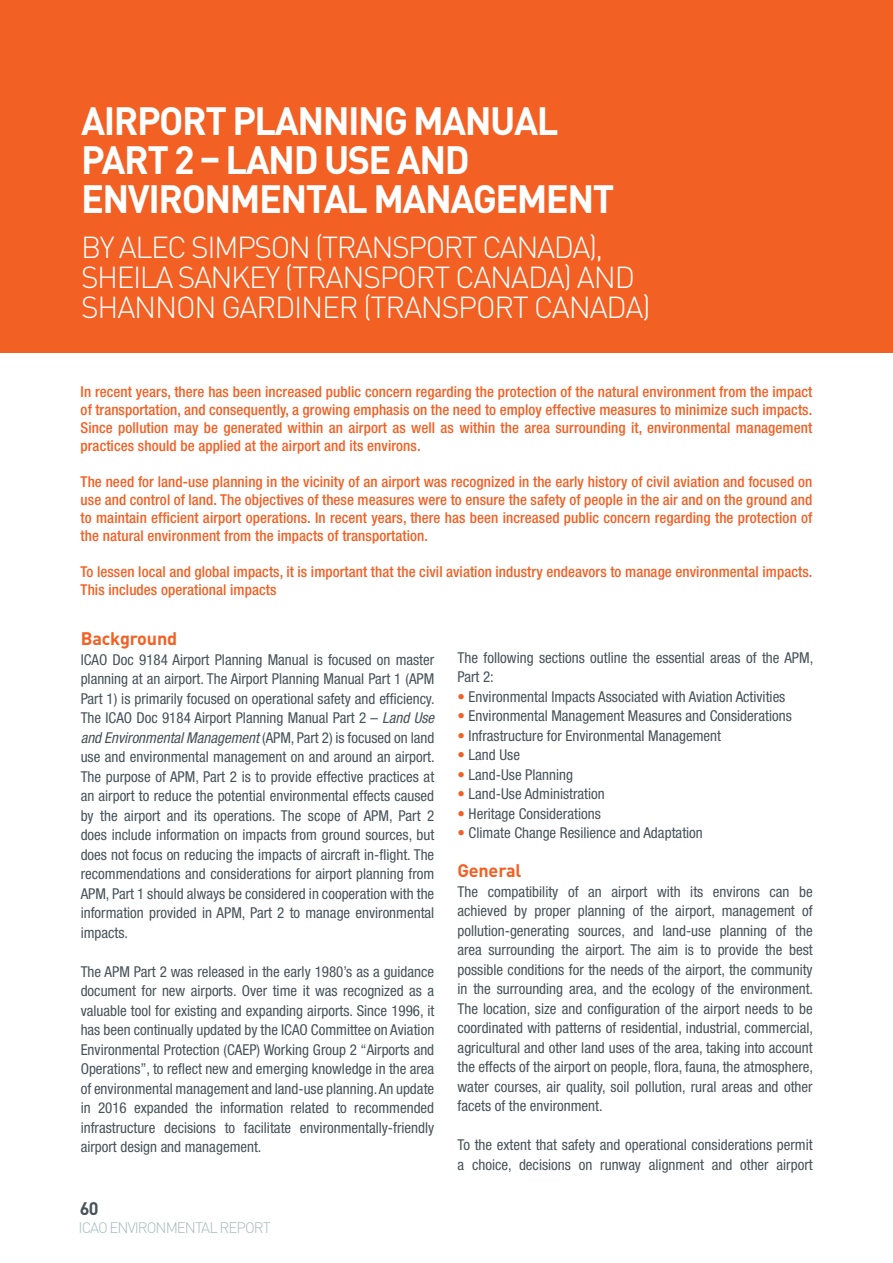
<style>
.page{position:relative;width:893px;height:1263px;background:#fff}
.page>*{position:absolute;margin:0;border:0;box-sizing:border-box;transform-origin:0 0}
.t1{font:700 39px/39px "DIN Pro";letter-spacing:-.04em;color:#fff}
.t2{font:300 30px/30px "DIN Pro";letter-spacing:-.05em;color:#fff}
.t3{font:700 18px "DIN Pro";letter-spacing:-.01em;color:#f26024}
.t4{font:700 18px "DIN Pro";color:#475359}
.t5{font:condensed 15px/19.5px "Helvetica Neue";color:#475359;text-align:justify}
.t6{font:500 condensed 15px/18px "Helvetica Neue";letter-spacing:.005em;color:#f26024;text-align:justify}
.t7{font:300 15px "DIN Pro";letter-spacing:-.065em;color:#a8babb}
.s1{font-style:italic}
.s2{color:#f26024}
</style>
<div class="page">
<div style="left:0;top:0;width:893px;height:352px;background:#f26024"></div>
<h1 class="t1" style="left:81px;top:100px;width:535px">AIRPORT PLANNING MANUAL<br>PART 2 – LAND USE AND<br>ENVIRONMENTAL MANAGEMENT</h1>
<h2 class="t2" style="left:81px;top:231px;width:571px">BY ALEC SIMPSON (TRANSPORT CANADA),<br>SHEILA SANKEY (TRANSPORT CANADA) AND<br>SHANNON GARDINER (TRANSPORT CANADA)</h2>
<p class="t6" style="left:81px;top:383px;width:733px">In recent years, there has been increased public concern regarding the protection of the natural environment from the impact of transportation, and consequently, a growing emphasis on the need to employ effective measures to minimize such impacts.<br>Since pollution may be generated within an airport as well as within the area surrounding it, environmental management practices should be applied at the airport and its environs.</p>
<p class="t6" style="left:81px;top:473px;width:733px">The need for land-use planning in the vicinity of an airport was recognized in the early history of civil aviation and focused on use and control of land. The objectives of these measures were to ensure the safety of people in the air and on the ground and to maintain efficient airport operations. In recent years, there has been increased public concern regarding the protection of the natural environment from the impacts of transportation.</p>
<p class="t6" style="left:81px;top:563px;width:733px">To lessen local and global impacts, it is important that the civil aviation industry endeavors to manage environmental impacts.<br>This includes operational impacts</p>
<p class="t3" style="left:81px;top:626px;width:98px">Background</p>
<p class="t5" style="left:81px;top:650px;width:356px">ICAO Doc 9184 Airport Planning Manual is focused on master planning at an airport. The Airport Planning Manual Part 1 (APM Part 1) is primarily focused on operational safety and efficiency.<br>The ICAO Doc 9184 Airport Planning Manual Part 2 – <span class="s1">Land Use and Environmental Management</span> (APM, Part 2) is focused on land use and environmental management on and around an airport.<br>The purpose of APM, Part 2 is to provide effective practices at an airport to reduce the potential environmental effects caused by the airport and its operations. The scope of APM, Part 2 does include information on impacts from ground sources, but does not focus on reducing the impacts of aircraft in-flight. The recommendations and considerations for airport planning from APM, Part 1 should always be considered in cooperation with the information provided in APM, Part 2 to manage environmental impacts.</p>
<p class="t5" style="left:81px;top:962px;width:355px">The APM Part 2 was released in the early 1980’s as a guidance document for new airports. Over time it was recognized as a valuable tool for existing and expanding airports. Since 1996, it has been continually updated by the ICAO Committee on Aviation Environmental Protection (CAEP) Working Group 2 “Airports and Operations”, to reflect new and emerging knowledge in the area of environmental management and land-use planning. An update in 2016 expanded the information related to recommended infrastructure decisions to facilitate environmentally-friendly airport design and management.</p>
<p class="t4" style="left:80px;top:1196px;width:20px">60</p>
<p class="t7" style="left:79px;top:1218px;width:194px">ICAO ENVIRONMENTAL REPORT</p>
<p class="t5" style="left:458px;top:648px;width:357px">The following sections outline the essential areas of the APM,<br>Part 2:</p>
<p class="t5" style="left:458px;top:687px;width:329px"><span class="s2">•</span> Environmental Impacts Associated with Aviation Activities</p>
<p class="t5" style="left:458px;top:706px;width:336px"><span class="s2">•</span> Environmental Management Measures and Considerations</p>
<p class="t5" style="left:458px;top:726px;width:265px"><span class="s2">•</span> Infrastructure for Environmental Management</p>
<p class="t5" style="left:458px;top:745px;width:64px"><span class="s2">•</span> Land Use</p>
<p class="t5" style="left:458px;top:765px;width:117px"><span class="s2">•</span> Land-Use Planning</p>
<p class="t5" style="left:458px;top:784px;width:149px"><span class="s2">•</span> Land-Use Administration</p>
<p class="t5" style="left:458px;top:804px;width:145px"><span class="s2">•</span> Heritage Considerations</p>
<p class="t5" style="left:458px;top:823px;width:247px"><span class="s2">•</span> Climate Change Resilience and Adaptation</p>
<p class="t3" style="left:458px;top:858px;width:65px">General</p>
<p class="t5" style="left:458px;top:882px;width:357px">The compatibility of an airport with its environs can be achieved by proper planning of the airport, management of pollution-generating sources, and land-use planning of the area surrounding the airport. The aim is to provide the best possible conditions for the needs of the airport, the community in the surrounding area, and the ecology of the environment.<br>The location, size and configuration of the airport needs to be coordinated with patterns of residential, industrial, commercial, agricultural and other land uses of the area, taking into account the effects of the airport on people, flora, fauna, the atmosphere, water courses, air quality, soil pollution, rural areas and other facets of the environment.</p>
<p class="t5" style="left:458px;top:1135px;width:357px">To the extent that safety and operational considerations permit a choice, decisions on runway alignment and other airport</p>
</div>
